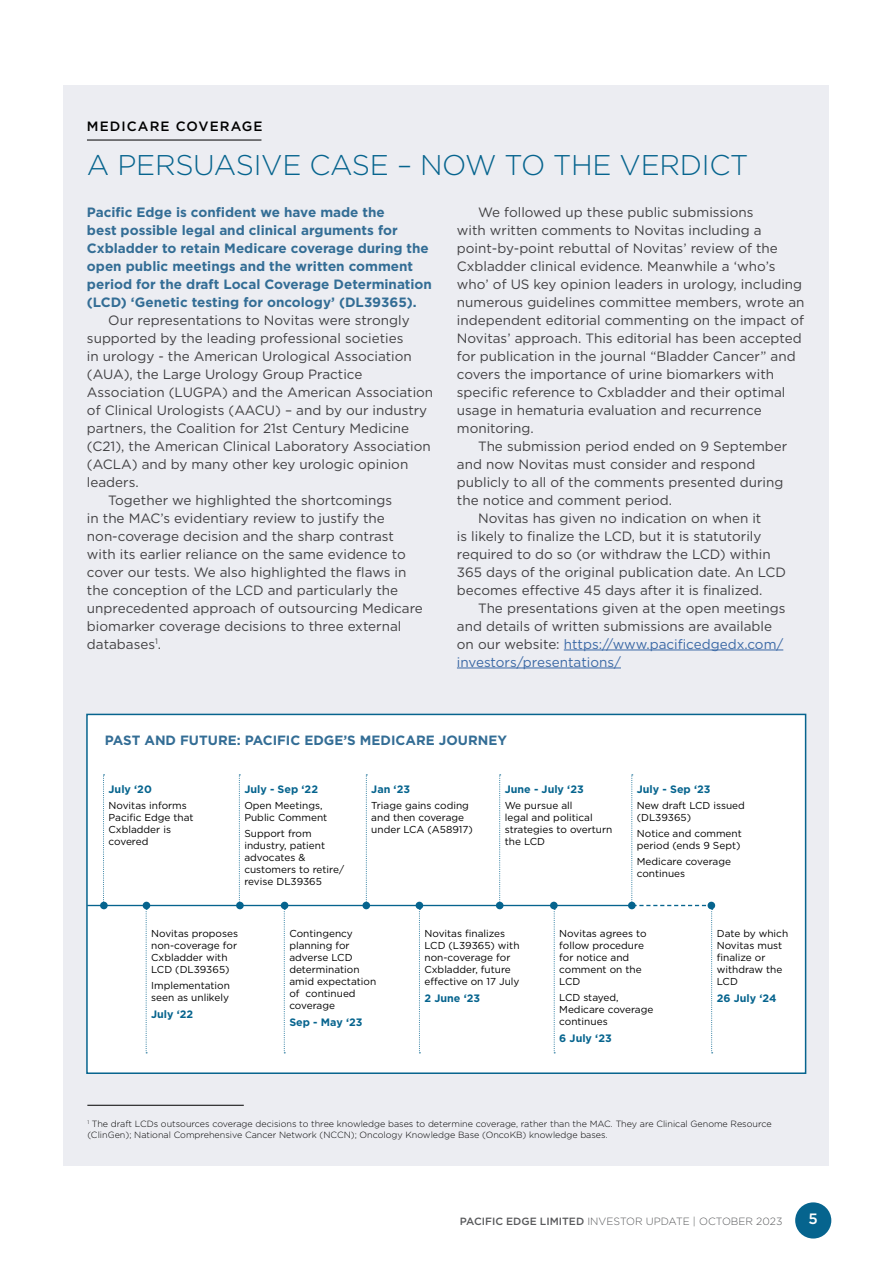
<style>
.page{position:relative;width:893px;height:1263px;background:#fff}
.page>*{position:absolute;margin:0;border:0;box-sizing:border-box;transform-origin:0 0}
.t1{font:300 28.5px "Gotham";letter-spacing:-.01em;color:#06648e}
.t2{font:500 15px "Gotham";color:#fff}
.t3{font:13.5px/18px "Gotham";color:#414042}
.t4{font:700 13.5px/18px "Gotham";color:#336d95}
.t5{font:13.5px "Gotham";color:#3a68a5}
.t6{font:500 13.5px "Gotham";letter-spacing:.08em;color:#000}
.t7{font:700 10.8px "Gotham";color:#06648e}
.t8{font:300 10.5px "Gotham";color:#58595b}
.t9{font:10.05px/12.1px "Gotham";color:#000}
.t10{font:300 9px/10.8px "Gotham";color:#000}
.s1{color:#414042}
.s2{font-weight:500}
</style>
<div class="page">
<div style="left:63px;top:85px;width:766px;height:1080px;background:#ecedf2"></div>
<hr style="left:87px;top:140px;width:174px;height:1px;background:#000">
<hr style="left:87px;top:1105px;width:157px;height:1px;background:#000">
<hr style="left:564px;top:650px;width:219px;height:1px;background:#3a68a5">
<hr style="left:457px;top:668px;width:164px;height:1px;background:#3a68a5">
<div style="left:86px;top:714px;width:720px;height:360px;background:#fff;border:2px solid #06648e"></div>
<hr style="left:87px;top:905px;width:545px;height:1px;background:#06648e">
<div style="left:100px;top:902px;width:8px;height:7px;background:#06648e;border-radius:50%"></div>
<div style="left:143px;top:902px;width:7px;height:7px;background:#06648e;border-radius:50%"></div>
<div style="left:236px;top:902px;width:8px;height:7px;background:#06648e;border-radius:50%"></div>
<div style="left:281px;top:902px;width:7px;height:7px;background:#06648e;border-radius:50%"></div>
<div style="left:362px;top:902px;width:8px;height:7px;background:#06648e;border-radius:50%"></div>
<div style="left:416px;top:902px;width:7px;height:7px;background:#06648e;border-radius:50%"></div>
<div style="left:496px;top:902px;width:8px;height:7px;background:#06648e;border-radius:50%"></div>
<div style="left:550px;top:902px;width:8px;height:7px;background:#06648e;border-radius:50%"></div>
<div style="left:628px;top:902px;width:8px;height:7px;background:#06648e;border-radius:50%"></div>
<div style="left:707px;top:902px;width:8px;height:7px;background:#06648e;border-radius:50%"></div>
<svg style="left:103px;top:774px;width:2px;height:128px"></svg>
<svg style="left:239px;top:774px;width:1px;height:128px"></svg>
<svg style="left:366px;top:774px;width:1px;height:128px"></svg>
<svg style="left:499px;top:774px;width:2px;height:128px"></svg>
<svg style="left:146px;top:909px;width:1px;height:144px"></svg>
<svg style="left:284px;top:909px;width:1px;height:144px"></svg>
<svg style="left:419px;top:909px;width:1px;height:144px"></svg>
<svg style="left:554px;top:909px;width:1px;height:144px"></svg>
<svg style="left:631px;top:774px;width:82px;height:279px"></svg>
<div style="left:795px;top:1202px;width:36px;height:36px;background:#06648e;border-radius:50%"></div>
<p class="t6" style="left:87px;top:118px;width:177px">MEDICARE COVERAGE</p>
<h1 class="t1" style="left:87px;top:147px;width:663px">A PERSUASIVE CASE – NOW TO THE VERDICT</h1>
<p class="t4" style="left:87px;top:203px;width:347px">Pacific Edge is confident we have made the<br>best possible legal and clinical arguments for Cxbladder to retain Medicare coverage during the open public meetings and the written comment period for the draft Local Coverage Determination (LCD) ‘Genetic testing for oncology’ (DL39365).</p>
<p class="t3" style="left:108px;top:310px;width:303px">Our representations to Novitas were strongly</p>
<p class="t3" style="left:87px;top:328px;width:318px">supported by the leading professional societies</p>
<p class="t3" style="left:87px;top:346px;width:326px">in urology - the American Urological Association</p>
<p class="t3" style="left:87px;top:364px;width:277px">(AUA), the Large Urology Group Practice</p>
<p class="t3" style="left:87px;top:382px;width:348px">Association (LUGPA) and the American Association</p>
<p class="t3" style="left:87px;top:400px;width:342px">of Clinical Urologists (AACU) – and by our industry</p>
<p class="t3" style="left:87px;top:418px;width:324px">partners, the Coalition for 21st Century Medicine</p>
<p class="t3" style="left:87px;top:436px;width:345px">(C21), the American Clinical Laboratory Association</p>
<p class="t3" style="left:87px;top:454px;width:323px">(ACLA) and by many other key urologic opinion</p>
<p class="t3" style="left:87px;top:472px;width:53px">leaders.</p>
<p class="t3" style="left:108px;top:490px;width:285px">Together we highlighted the shortcomings</p>
<p class="t3" style="left:87px;top:508px;width:299px">in the MAC’s evidentiary review to justify the</p>
<p class="t3" style="left:87px;top:526px;width:308px">non-coverage decision and the sharp contrast</p>
<p class="t3" style="left:87px;top:544px;width:320px">with its earlier reliance on the same evidence to</p>
<p class="t3" style="left:87px;top:562px;width:321px">cover our tests. We also highlighted the flaws in</p>
<p class="t3" style="left:87px;top:580px;width:313px">the conception of the LCD and particularly the</p>
<p class="t3" style="left:87px;top:598px;width:337px">unprecedented approach of outsourcing Medicare</p>
<p class="t3" style="left:87px;top:616px;width:316px">biomarker coverage decisions to three external</p>
<p class="t3" style="left:87px;top:634px;width:76px">databases<sup>1</sup>.</p>
<p class="t3" style="left:457px;top:202px;width:349px;text-indent:21px">We followed up these public submissions<br>with written comments to Novitas including a point-by-point rebuttal of Novitas’ review of the Cxbladder clinical evidence. Meanwhile a ‘who’s who’ of US key opinion leaders in urology, including numerous guidelines committee members, wrote an independent editorial commenting on the impact of Novitas’ approach. This editorial has been accepted for publication in the journal “Bladder Cancer” and covers the importance of urine biomarkers with specific reference to Cxbladder and their optimal usage in hematuria evaluation and recurrence monitoring.</p>
<p class="t3" style="left:478px;top:436px;width:311px">The submission period ended on 9 September</p>
<p class="t3" style="left:457px;top:454px;width:300px">and now Novitas must consider and respond</p>
<p class="t3" style="left:457px;top:472px;width:328px">publicly to all of the comments presented during</p>
<p class="t3" style="left:457px;top:490px;width:217px">the notice and comment period.</p>
<p class="t3" style="left:478px;top:508px;width:285px">Novitas has given no indication on when it</p>
<p class="t3" style="left:457px;top:526px;width:306px">is likely to finalize the LCD, but it is statutorily</p>
<p class="t3" style="left:457px;top:544px;width:315px">required to do so (or withdraw the LCD) within</p>
<p class="t3" style="left:457px;top:562px;width:331px">365 days of the original publication date. An LCD</p>
<p class="t3" style="left:457px;top:580px;width:307px">becomes effective 45 days after it is finalized.</p>
<p class="t3" style="left:478px;top:598px;width:309px">The presentations given at the open meetings</p>
<p class="t3" style="left:457px;top:616px;width:317px">and details of written submissions are available</p>
<p class="t5" style="left:457px;top:635px;width:328px"><span class="s1">on our website:</span> https://www.pacificedgedx.com/</p>
<p class="t5" style="left:457px;top:653px;width:166px">investors/presentations/</p>
<p class="t4" style="left:105px;top:731px;width:404px">PAST AND FUTURE: PACIFIC EDGE’S MEDICARE JOURNEY</p>
<p class="t7" style="left:109px;top:782px;width:45px">July ‘20</p>
<p class="t9" style="left:109px;top:799px;width:87px">Novitas informs<br>Pacific Edge that<br>Cxbladder is covered</p>
<p class="t7" style="left:244px;top:782px;width:75px">July - Sep ‘22</p>
<p class="t9" style="left:244px;top:799px;width:84px">Open Meetings,<br>Public Comment</p>
<p class="t9" style="left:244px;top:827px;width:101px">Support from industry, patient advocates &amp; customers to retire/ revise DL39365</p>
<p class="t7" style="left:371px;top:782px;width:40px">Jan ‘23</p>
<p class="t9" style="left:371px;top:799px;width:103px">Triage gains coding and then coverage under LCA (A58917)</p>
<p class="t7" style="left:505px;top:782px;width:80px">June - July ‘23</p>
<p class="t9" style="left:505px;top:799px;width:109px">We pursue all<br>legal and political strategies to overturn the LCD</p>
<p class="t7" style="left:637px;top:782px;width:75px">July - Sep ‘23</p>
<p class="t9" style="left:637px;top:799px;width:110px">New draft LCD issued (DL39365)</p>
<p class="t9" style="left:637px;top:827px;width:106px">Notice and comment period (ends 9 Sept)</p>
<p class="t9" style="left:637px;top:855px;width:96px">Medicare coverage continues</p>
<p class="t9" style="left:151px;top:927px;width:88px">Novitas proposes non-coverage for<br>Cxbladder with<br>LCD (DL39365)</p>
<p class="t9" style="left:151px;top:979px;width:80px">Implementation seen as unlikely</p>
<p class="t7" style="left:151px;top:1007px;width:44px">July ‘22</p>
<p class="t9" style="left:289px;top:927px;width:88px">Contingency planning for adverse LCD determination amid expectation of continued coverage</p>
<p class="t7" style="left:289px;top:1015px;width:75px">Sep - May ‘23</p>
<p class="t9" style="left:424px;top:927px;width:97px">Novitas finalizes<br>LCD (L39365) with non-coverage for<br>Cxbladder, future effective on 17 July</p>
<p class="t7" style="left:424px;top:991px;width:57px">2 June ‘23</p>
<p class="t9" style="left:559px;top:927px;width:89px">Novitas agrees to follow procedure for notice and comment on the<br>LCD</p>
<p class="t9" style="left:559px;top:991px;width:96px">LCD stayed,<br>Medicare coverage continues</p>
<p class="t7" style="left:559px;top:1031px;width:54px">6 July ‘23</p>
<p class="t9" style="left:717px;top:927px;width:73px">Date by which<br>Novitas must finalize or withdraw the<br>LCD</p>
<p class="t7" style="left:717px;top:991px;width:61px">26 July ‘24</p>
<p class="t10" style="left:87px;top:1118px;width:686px"><sup>1</sup> The draft LCDs outsources coverage decisions to three knowledge bases to determine coverage, rather than the MAC. They are Clinical Genome Resource (ClinGen); National Comprehensive Cancer Network (NCCN); Oncology Knowledge Base (OncoKB) knowledge bases.</p>
<p class="t8" style="left:460px;top:1214px;width:324px"><span class="s2">PACIFIC EDGE LIMITED</span> INVESTOR UPDATE | OCTOBER 2023</p>
<p class="t2" style="left:809px;top:1209px;width:11px">5</p>
</div>
